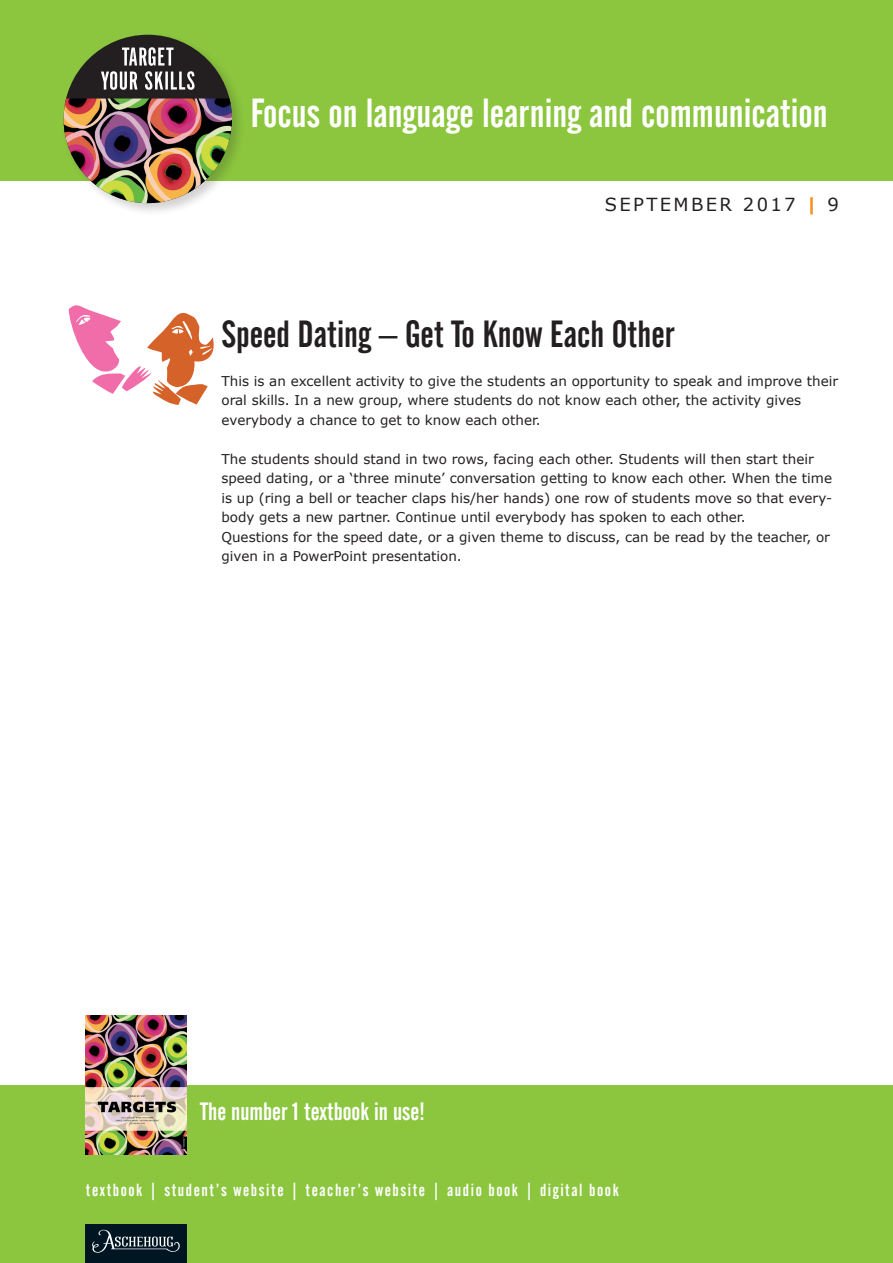
<style>
.page{position:relative;width:893px;height:1263px;background:#fff}
.page>*{position:absolute;margin:0;border:0;box-sizing:border-box;transform-origin:0 0}
.t1{font:40.2px "Alternate Gothic No 2 BT";color:#fff}
.t2{font:37.5px "Alternate Gothic No 2 BT";color:#231f20}
.t3{font:24.9px "Alternate Gothic No 2 BT";color:#fff}
.t4{font:18px "Verdana";letter-spacing:.13em;color:#231f20}
.t5{font:17.4px "Alternate Gothic No 2 BT";letter-spacing:.09em;color:#fff}
.t6{font:13.5px/19.5px "Verdana";color:#231f20}
.s1{font-weight:700;color:#f6911e}
</style>
<div class="page">
<div style="left:0;top:1085px;width:893px;height:178px;background:#8bc63e"></div>
<div style="left:0;top:0;width:893px;height:181px;background:#8bc63e"></div>
<div style="left:85px;top:1224px;width:102px;height:39px;background:#001522"></div>
<svg style="left:92px;top:1229px;width:88px;height:24px"></svg>
<div style="left:61px;top:32px;width:185px;height:185px;background:#231f20;opacity:.2"></div>
<div style="left:64px;top:35px;width:168px;height:168px;background:#231f20;border-radius:50%"></div>
<img style="left:64px;top:99px;width:168px;height:104px">
<svg style="left:101px;top:47px;width:94px;height:43px"></svg>
<img style="left:85px;top:1015px;width:102px;height:139px">
<svg style="left:69px;top:305px;width:145px;height:100px"></svg>
<h1 class="t1" style="left:251px;top:91px;width:579px">Focus on language learning and communication</h1>
<h3 class="t4" style="left:605px;top:192px;width:236px">SEPTEMBER 2017 <span class="s1">|</span> 9</h3>
<h2 class="t2" style="left:221px;top:313px;width:455px">Speed Dating – Get To Know Each Other</h2>
<p class="t6" style="left:221px;top:371px;width:618px">This is an excellent activity to give the students an opportunity to speak and improve their oral skills. In a new group, where students do not know each other, the activity gives everybody a chance to get to know each other.</p>
<p class="t6" style="left:221px;top:449px;width:612px">The students should stand in two rows, facing each other. Students will then start their speed dating, or a ‘three minute’ conversation getting to know each other. When the time is up (ring a bell or teacher claps his/her hands) one row of students move so that every&shy;body gets a new partner. Continue until everybody has spoken to each other.<br>Questions for the speed date, or a given theme to discuss, can be read by the teacher, or given in a PowerPoint presentation.</p>
<h3 class="t3" style="left:200px;top:1097px;width:226px">The number 1 textbook in use!</h3>
<p class="t5" style="left:86px;top:1180px;width:534px">textbook | student’s website | teacher’s website | audio book | digital book</p>
</div>
